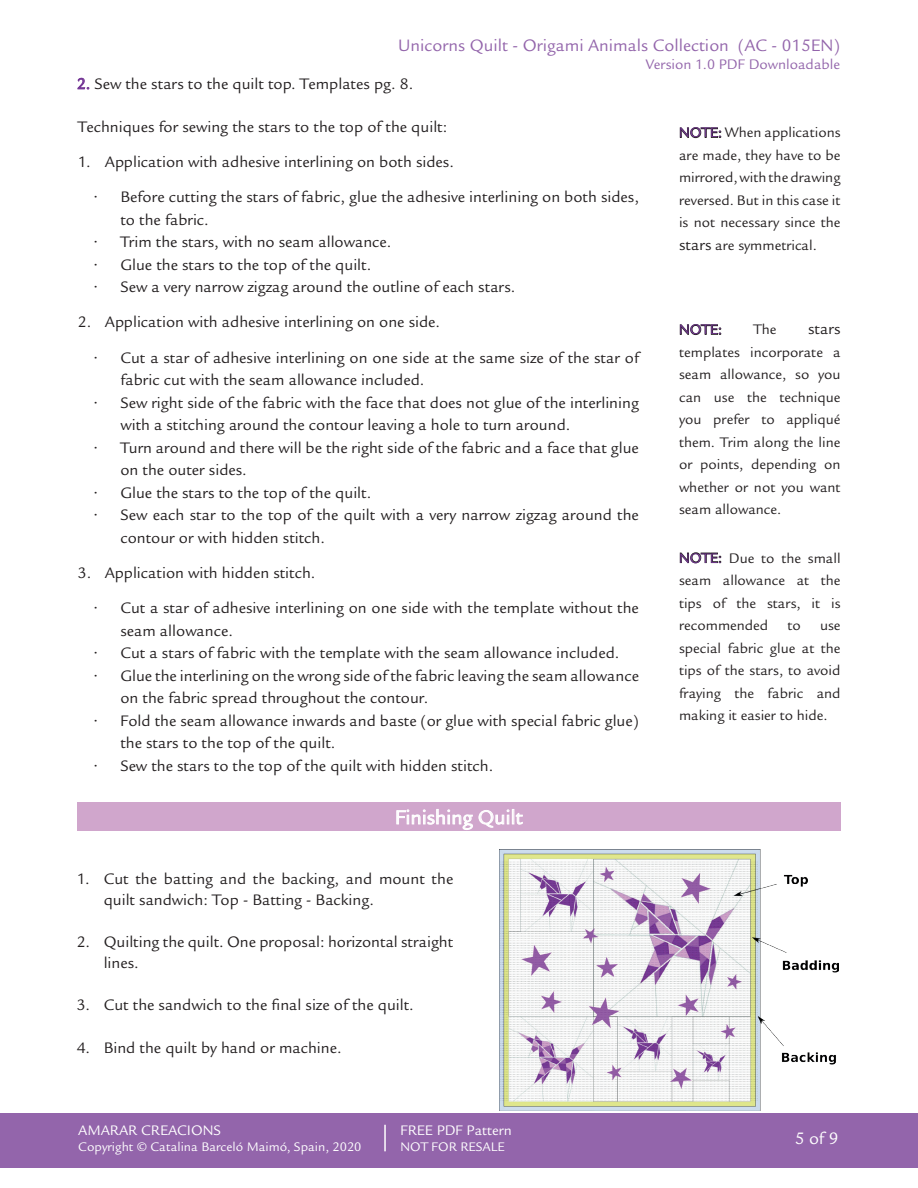
<style>
.page{position:relative;width:918px;height:1188px;background:#fff}
.page>*{position:absolute;margin:0;border:0;box-sizing:border-box;transform-origin:0 0}
.t1{font:21px "Legacy Sans Std";color:#fff}
.t2{font:18px "Legacy Sans Std";color:#9365ab}
.t3{font:18px "Legacy Sans Std";color:#fff}
.t4{font:16.5px/22.5px "Legacy Sans Std";color:#231f20}
.t5{font:15px/22.5px "Legacy Sans Std";color:#231f20;text-align:justify}
.t6{font:15px "Legacy Sans Std";color:#fff}
.t7{font:15px "Legacy Sans Std";color:#9365ab}
.t8{font:15px "Legacy Sans Std";color:#753896}
.t9{font:13.5px "Legacy Sans Std";color:#fff}
.s1{color:#753896}
.s2{font-size:16.5px}
</style>
<div class="page">
<div style="left:0;top:1114px;width:918px;height:54px;background:#9365ab"></div>
<hr style="left:384px;top:1125px;width:2px;height:26px;background:#fff">
<svg style="left:77px;top:77px;width:12px;height:13px"></svg>
<svg style="left:680px;top:324px;width:41px;height:11px"></svg>
<svg style="left:680px;top:127px;width:41px;height:11px"></svg>
<div style="left:77px;top:802px;width:764px;height:29px;background:#d0a6cc"></div>
<svg style="left:396px;top:809px;width:127px;height:21px"></svg>
<img style="left:499px;top:849px;width:340px;height:261px">
<svg style="left:680px;top:552px;width:41px;height:12px"></svg>
<p class="t2" style="left:398px;top:35px;width:443px">Unicorns Quilt - Origami Animals Collection (AC - 015EN)</p>
<p class="t7" style="left:646px;top:56px;width:196px">Version 1.0 PDF Downloadable</p>
<p class="t4" style="left:77px;top:73px;width:338px"><span class="s1">2.</span> Sew the stars to the quilt top. Templates pg. 8.</p>
<p class="t4" style="left:78px;top:115px;width:371px">Techniques for sewing the stars to the top of the quilt:</p>
<p class="t4" style="left:78px;top:151px;width:377px">1. Application with adhesive interlining on both sides.</p>
<p class="t4" style="left:120px;top:186px;width:520px;text-indent:-27px">• Before cutting the stars of fabric, glue the adhesive interlining on both sides, to the fabric.</p>
<p class="t4" style="left:93px;top:231px;width:300px">• Trim the stars, with no seam allowance.</p>
<p class="t4" style="left:93px;top:253px;width:279px">• Glue the stars to the top of the quilt.</p>
<p class="t4" style="left:93px;top:276px;width:423px">• Sew a very narrow zigzag around the outline of each stars.</p>
<p class="t4" style="left:78px;top:311px;width:364px">2. Application with adhesive interlining on one side.</p>
<p class="t4" style="left:120px;top:346px;width:520px;text-indent:-27px">• Cut a star of adhesive interlining on one side at the same size of the star of fabric cut with the seam allowance included.</p>
<p class="t4" style="left:120px;top:391px;width:520px;text-indent:-27px">• Sew right side of the fabric with the face that does not glue of the interlining with a stitching around the contour leaving a hole to turn around.</p>
<p class="t4" style="left:120px;top:436px;width:520px;text-indent:-27px">• Turn around and there will be the right side of the fabric and a face that glue on the outer sides.</p>
<p class="t4" style="left:93px;top:482px;width:279px">• Glue the stars to the top of the quilt.</p>
<p class="t4" style="left:120px;top:504px;width:520px;text-indent:-27px">• Sew each star to the top of the quilt with a very narrow zigzag around the contour or with hidden stitch.</p>
<p class="t4" style="left:78px;top:562px;width:239px">3. Application with hidden stitch.</p>
<p class="t4" style="left:120px;top:597px;width:520px;text-indent:-27px">• Cut a star of adhesive interlining on one side with the template without the seam allowance.</p>
<p class="t4" style="left:93px;top:642px;width:528px">• Cut a stars of fabric with the template with the seam allowance included.</p>
<p class="t4" style="left:120px;top:665px;width:520px;text-indent:-27px">• Glue the interlining on the wrong side of the fabric leaving the seam allowance on the fabric spread throughout the contour.</p>
<p class="t4" style="left:120px;top:710px;width:520px;text-indent:-27px">• Fold the seam allowance inwards and baste (or glue with special fabric glue) the stars to the top of the quilt.</p>
<p class="t4" style="left:93px;top:755px;width:401px">• Sew the stars to the top of the quilt with hidden stitch.</p>
<p class="t1" style="left:395px;top:805px;width:129px">Finishing Quilt</p>
<p class="t4" style="left:104px;top:868px;width:351px;line-height:21px;text-indent:-27px">1. Cut the batting and the backing, and mount the quilt sandwich: Top - Batting - Backing.</p>
<p class="t4" style="left:104px;top:932px;width:351px;line-height:21px;text-indent:-27px">2. Quilting the quilt. One proposal: horizontal straight lines.</p>
<p class="t4" style="left:77px;top:994px;width:339px">3. Cut the sandwich to the final size of the quilt.</p>
<p class="t4" style="left:77px;top:1036px;width:267px">4. Bind the quilt by hand or machine.</p>
<p class="t6" style="left:78px;top:1122px;width:144px">AMARAR CREACIONS</p>
<p class="t9" style="left:78px;top:1139px;width:285px">Copyright © Catalina Barceló Maimó, Spain, 2020</p>
<p class="t6" style="left:401px;top:1122px;width:113px">FREE PDF Pattern</p>
<p class="t9" style="left:401px;top:1139px;width:106px">NOT FOR RESALE</p>
<p class="t5" style="left:679px;top:122px;width:163px"><span class="s1">NOTE:</span> When applications are made, they have to be mirrored, with the drawing reversed. But in this case it is not necessary since the <span class="s2">stars</span> are symmetrical.</p>
<p class="t8" style="left:679px;top:321px;width:45px">NOTE:</p>
<p class="t5" style="left:754px;top:319px;width:25px">The</p>
<p class="t4" style="left:808px;top:318px;width:34px">stars</p>
<p class="t5" style="left:679px;top:341px;width:163px">templates incorporate a seam allowance, so you can use the technique you prefer to appliqué them. Trim along the line or points, depending on whether or not you want seam allowance.</p>
<p class="t5" style="left:679px;top:547px;width:163px"><span class="s1">NOTE:</span> Due to the small seam allowance at the tips of the stars, it is recommended</p>
<p class="t5" style="left:788px;top:614px;width:15px">to</p>
<p class="t5" style="left:679px;top:614px;width:163px;text-indent:141px">use special fabric glue at the tips of the stars, to avoid fraying the fabric and making it easier to hide.</p>
<p class="t3" style="left:795px;top:1128px;width:45px">5 of 9</p>
</div>
